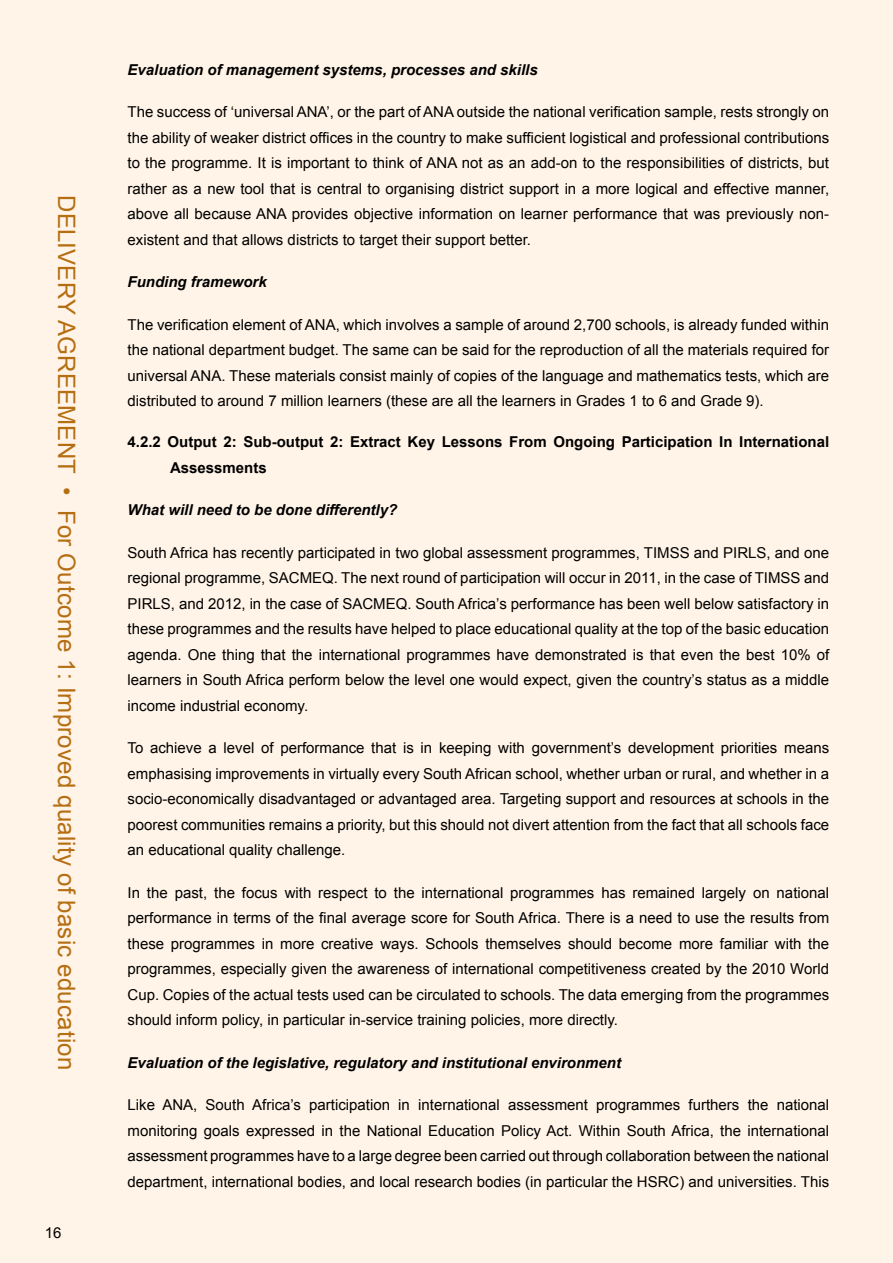
<style>
.page{position:relative;width:893px;height:1263px;background:#fff4e7}
.page>*{position:absolute;margin:0;border:0;box-sizing:border-box;transform-origin:0 0}
.t1{font:24px "Arial";letter-spacing:.01em;color:#b56e12}
.t2{font:15px/25.5px "Arial";color:#000;text-align:justify}
.t3{font:italic 700 15px "Arial";color:#000}
.t4{font:700 15px/25.5px "Arial";color:#000}
</style>
<div class="page">
<hr style="left:892px;top:0;width:1px;height:1263px;background:#fbf6ee">
<h1 class="t1" style="left:80px;top:195px;width:876px;rotate:90deg">DELIVERY AGREEMENT • For Outcome 1: Improved quality of basic education</h1>
<p class="t2" style="left:45px;top:1220px;width:18px">16</p>
<p class="t3" style="left:128px;top:61px;width:412px">Evaluation of management systems, processes and skills</p>
<p class="t2" style="left:128px;top:99px;width:703px">The success of ‘universal ANA’, or the part of ANA outside the national verification sample, rests strongly on the ability of weaker district offices in the country to make sufficient logistical and professional contributions to the programme. It is important to think of ANA not as an add-on to the responsibilities of districts, but rather as a new tool that is central to organising district support in a more logical and effective manner, above all because ANA provides objective information on learner performance that was previously non&shy;existent and that allows districts to target their support better.</p>
<p class="t3" style="left:128px;top:274px;width:141px">Funding framework</p>
<p class="t2" style="left:128px;top:312px;width:703px">The verification element of ANA, which involves a sample of around 2,700 schools, is already funded within the national department budget. The same can be said for the reproduction of all the materials required for universal ANA. These materials consist mainly of copies of the language and mathematics tests, which are distributed to around 7 million learners (these are all the learners in Grades 1 to 6 and Grade 9).</p>
<p class="t4" style="left:170px;top:429px;width:661px;text-indent:-43px">4.2.2 Output 2: Sub-output 2: Extract Key Lessons From Ongoing Participation In International<br>Assessments</p>
<p class="t3" style="left:128px;top:502px;width:271px">What will need to be done differently?</p>
<p class="t2" style="left:128px;top:540px;width:703px">South Africa has recently participated in two global assessment programmes, TIMSS and PIRLS, and one regional programme, SACMEQ. The next round of participation will occur in 2011, in the case of TIMSS and PIRLS, and 2012, in the case of SACMEQ. South Africa’s performance has been well below satisfactory in these programmes and the results have helped to place educational quality at the top of the basic education agenda. One thing that the international programmes have demonstrated is that even the best 10% of learners in South Africa perform below the level one would expect, given the country’s status as a middle income industrial economy.</p>
<p class="t2" style="left:128px;top:735px;width:703px">To achieve a level of performance that is in keeping with government’s development priorities means emphasising improvements in virtually every South African school, whether urban or rural, and whether in a socio-economically disadvantaged or advantaged area. Targeting support and resources at schools in the poorest communities remains a priority, but this should not divert attention from the fact that all schools face an educational quality challenge.</p>
<p class="t2" style="left:128px;top:880px;width:703px">In the past, the focus with respect to the international programmes has remained largely on national performance in terms of the final average score for South Africa. There is a need to use the results from these programmes in more creative ways. Schools themselves should become more familiar with the programmes, especially given the awareness of international competitiveness created by the 2010 World Cup. Copies of the actual tests used can be circulated to schools. The data emerging from the programmes should inform policy, in particular in-service training policies, more directly.</p>
<p class="t3" style="left:128px;top:1054px;width:495px">Evaluation of the legislative, regulatory and institutional environment</p>
<p class="t2" style="left:128px;top:1092px;width:703px">Like ANA, South Africa’s participation in international assessment programmes furthers the national monitoring goals expressed in the National Education Policy Act. Within South Africa, the international assessment programmes have to a large degree been carried out through collaboration between the national department, international bodies, and local research bodies (in particular the HSRC) and universities. This</p>
</div>
